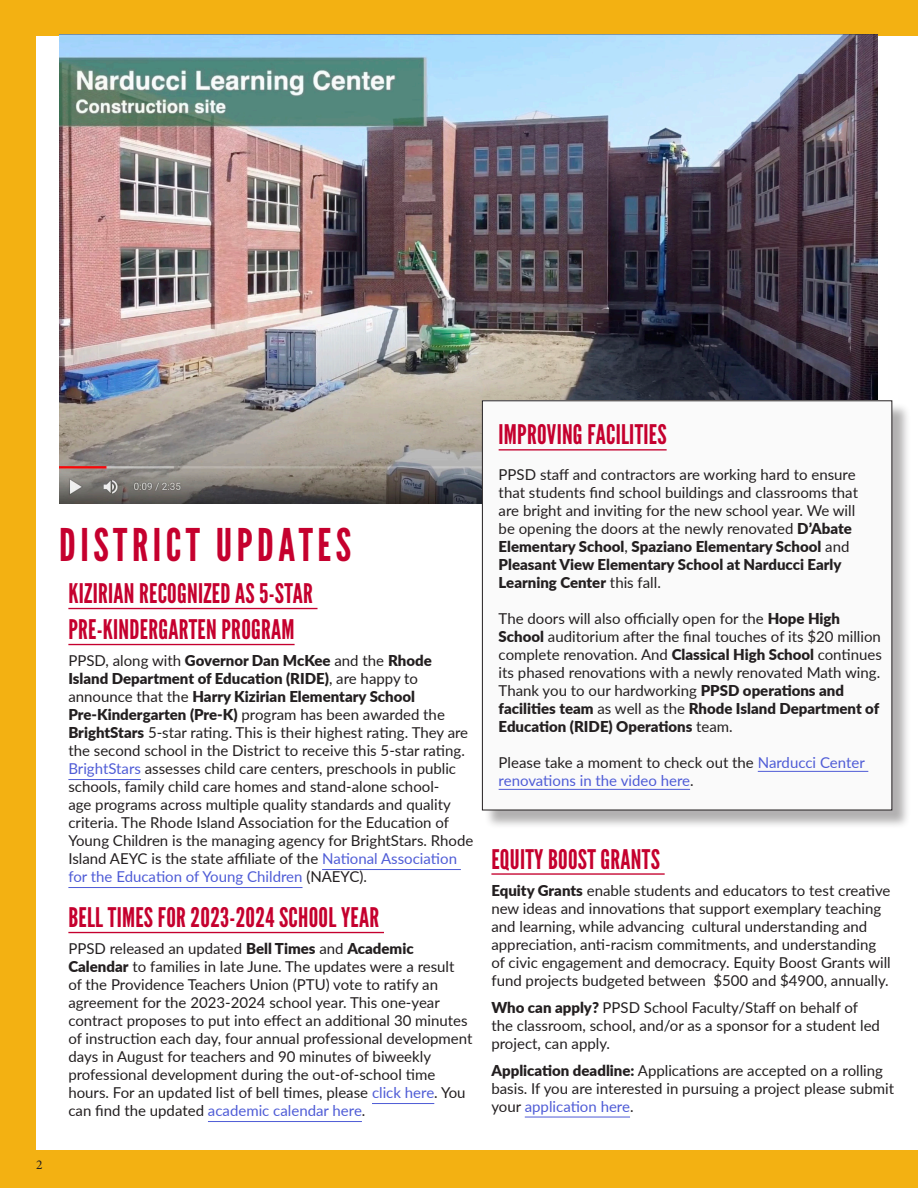
<style>
.page{position:relative;width:918px;height:1188px;background:#f3b112}
.page>*{position:absolute;margin:0;border:0;box-sizing:border-box;transform-origin:0 0}
.League_Gothic_32pt_B{font:45px "League Gothic";letter-spacing:.1em;color:#c5002e}
.t1{font:27px/36px "League Gothic";letter-spacing:.01em;color:#c5002e}
.Lato_Light_8pt_Black{font:15px/18px "Lato";color:#231f20}
.Lato_Light_8pt_Black-2{font:15px/18px "Lato";color:#4f5cd6}
.t2{font:13.5px "Minion Pro";color:#231f20}
.s1{font-weight:900}
.s2{color:#4f5cd6}
.s3{color:#231f20}
</style>
<div class="page">
<div style="left:36px;top:36px;width:882px;height:1114px;background:#fff"></div>
<img style="left:59px;top:34px;width:819px;height:470px">
<div style="left:484px;top:403px;width:427px;height:426px;background:#231f20;opacity:.35"></div>
<div style="left:482px;top:401px;width:410px;height:409px;background:#fafafa"></div>
<hr style="left:499px;top:449px;width:168px;height:2px;background:#c5002e">
<hr style="left:758px;top:771px;width:110px;height:1px;background:#4f5cd6">
<hr style="left:499px;top:789px;width:191px;height:1px;background:#4f5cd6">
<hr style="left:68px;top:608px;width:250px;height:1px;background:#c5002e">
<hr style="left:68px;top:644px;width:227px;height:1px;background:#c5002e">
<hr style="left:68px;top:779px;width:73px;height:1px;background:#4f5cd6">
<hr style="left:322px;top:869px;width:139px;height:1px;background:#4f5cd6">
<hr style="left:68px;top:887px;width:235px;height:1px;background:#4f5cd6">
<hr style="left:68px;top:932px;width:316px;height:1px;background:#c5002e">
<hr style="left:372px;top:1103px;width:62px;height:1px;background:#4f5cd6">
<hr style="left:208px;top:1121px;width:154px;height:1px;background:#4f5cd6">
<hr style="left:491px;top:873px;width:174px;height:2px;background:#c5002e">
<hr style="left:525px;top:1117px;width:105px;height:1px;background:#4f5cd6">
<p class="t2" style="left:36px;top:1155px;width:8px">2</p>
<p class="League_Gothic_32pt_B" style="left:59px;top:518px;width:294px">DISTRICT UPDATES</p>
<p class="t1" style="left:68px;top:576px;width:246px">KIZIRIAN RECOGNIZED AS 5-STAR<br>PRE-KINDERGARTEN PROGRAM</p>
<p class="Lato_Light_8pt_Black" style="left:68px;top:651px;width:407px">PPSD, along with <span class="s1">Governor Dan McKee</span> and the <span class="s1">Rhode Island Department of Education (RIDE)</span>, are happy to announce that the <span class="s1">Harry Kizirian Elementary School Pre-Kindergarten (Pre-K)</span> program has been awarded the <span class="s1">BrightStars</span> 5-star rating. This is their highest rating. They are the second school in the District to receive this 5-star rating.<br><span class="s2">BrightStars</span> assesses child care centers, preschools in public schools, family child care homes and stand-alone school-<br>age programs across multiple quality standards and quality criteria. The Rhode Island Association for the Education of Young Children is the managing agency for BrightStars. Rhode Island AEYC is the state affiliate of the <span class="s2">National Association for the Education of Young Children</span> (NAEYC).</p>
<p class="t1" style="left:68px;top:900px;width:312px">BELL TIMES FOR 2023-2024 SCHOOL YEAR</p>
<p class="Lato_Light_8pt_Black" style="left:68px;top:939px;width:406px">PPSD released an updated <span class="s1">Bell Times</span> and <span class="s1">Academic Calendar</span> to families in late June. The updates were a result<br>of the Providence Teachers Union (PTU) vote to ratify an agreement for the 2023-2024 school year. This one-year contract proposes to put into effect an additional 30 minutes of instruction each day, four annual professional development days in August for teachers and 90 minutes of biweekly professional development during the out-of-school time hours. For an updated list of bell times, please <span class="s2">click here</span>. You can find the updated <span class="s2">academic calendar here</span>.</p>
<p class="t1" style="left:499px;top:417px;width:169px">IMPROVING FACILITIES</p>
<p class="Lato_Light_8pt_Black" style="left:499px;top:465px;width:361px">PPSD staff and contractors are working hard to ensure that students find school buildings and classrooms that are bright and inviting for the new school year. We will be opening the doors at the newly renovated <span class="s1">D’Abate Elementary School</span>, <span class="s1">Spaziano Elementary School</span> and <span class="s1">Pleasant View Elementary School at Narducci Early Learning Center</span> this fall.</p>
<p class="Lato_Light_8pt_Black" style="left:499px;top:609px;width:385px">The doors will also officially open for the <span class="s1">Hope High School</span> auditorium after the final touches of its $20 million complete renovation. And <span class="s1">Classical High School</span> continues its phased renovations with a newly renovated Math wing.<br>Thank you to our hardworking <span class="s1">PPSD operations and facilities team</span> as well as the <span class="s1">Rhode Island Department of Education (RIDE) Operations</span> team.</p>
<p class="Lato_Light_8pt_Black-2" style="left:499px;top:753px;width:368px"><span class="s3">Please take a moment to check out the</span> Narducci Center renovations in the video here<span class="s3">.</span></p>
<p class="t1" style="left:491px;top:841px;width:170px">EQUITY BOOST GRANTS</p>
<p class="Lato_Light_8pt_Black" style="left:491px;top:880px;width:401px"><span class="s1">Equity Grants</span> enable students and educators to test creative new ideas and innovations that support exemplary teaching and learning, while advancing cultural understanding and appreciation, anti-racism commitments, and understanding of civic engagement and democracy. Equity Boost Grants will fund projects budgeted between $500 and $4900, annually.</p>
<p class="Lato_Light_8pt_Black" style="left:491px;top:997px;width:390px"><span class="s1">Who can apply?</span> PPSD School Faculty/Staff on behalf of the classroom, school, and/or as a sponsor for a student led project, can apply.</p>
<p class="Lato_Light_8pt_Black" style="left:491px;top:1060px;width:404px"><span class="s1">Application deadline:</span> Applications are accepted on a rolling basis. If you are interested in pursuing a project please submit your <span class="s2">application here</span>.</p>
</div>
